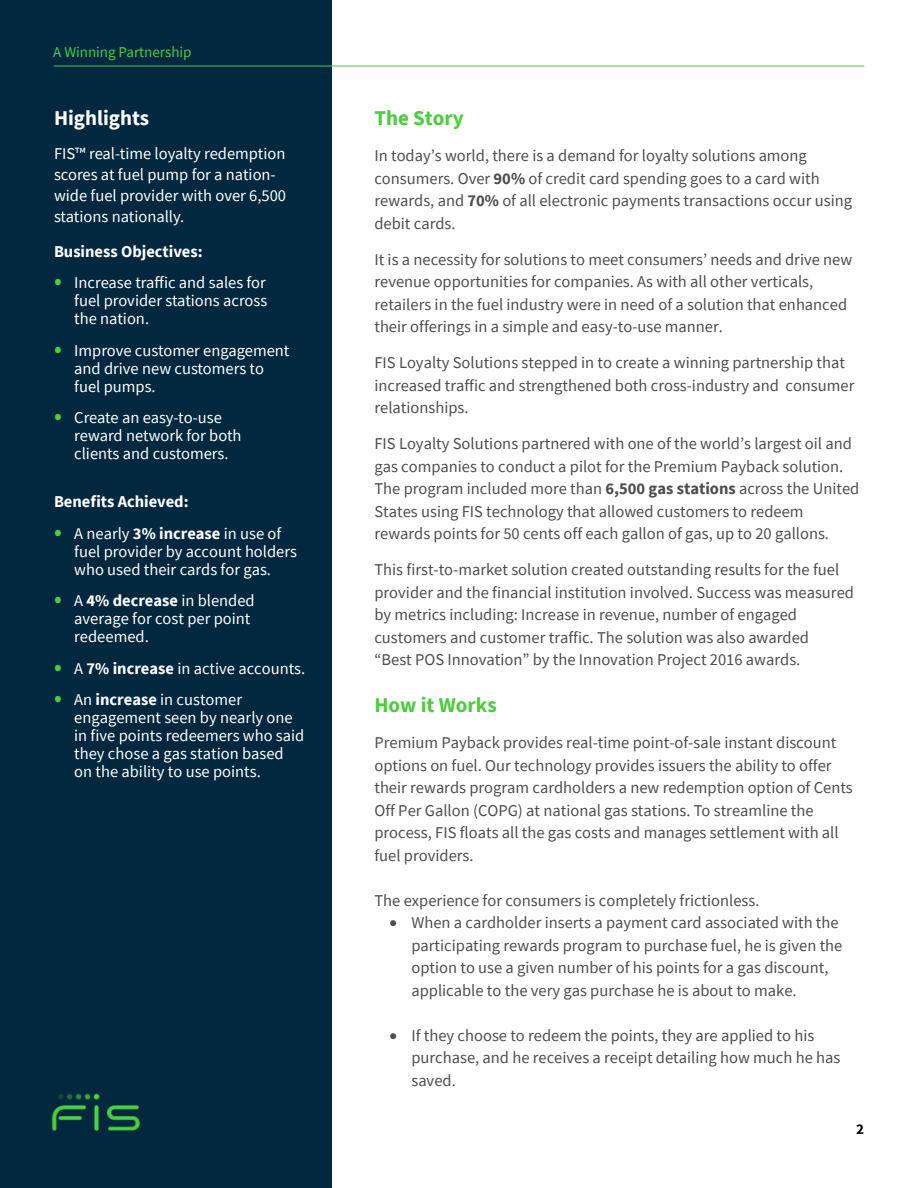
<style>
.page{position:relative;width:918px;height:1188px;background:#fff}
.page>*{position:absolute;margin:0;border:0;box-sizing:border-box;transform-origin:0 0}
.t1{font:700 21px "Source Sans Pro";color:#4bcd3e}
.t2{font:700 21px "Source Sans Pro";color:#fff}
.t3{font:16.5px/22.5px "Source Sans Pro";color:#4d4d4f}
.t4{font:16.5px/18px "Source Sans Pro";color:#fff}
.t5{font:700 16.5px "Source Sans Pro";color:#fff}
.t6{font:15px "Source Sans Pro";color:#4bcd3e}
.t7{font:700 15px "Source Sans Pro";color:#000}
.s1{font-weight:700;font-size:22.5px;color:#4bcd3e}
.s2{font-weight:700}
.s3{font-style:inherit}
</style>
<div class="page">
<div style="left:0;top:0;width:332px;height:1188px;background:#01283e"></div>
<hr style="left:54px;top:66px;width:810px;height:1px;background:#4bcd3e">
<img style="left:51px;top:1093px;width:89px;height:38px">
<p class="t6" style="left:53px;top:42px;width:140px">A Winning Partnership</p>
<p class="t2" style="left:54px;top:104px;width:97px">Highlights</p>
<p class="t4" style="left:54px;top:143px;width:234px;line-height:21px">FIS™ real-time loyalty redemption scores at fuel pump for a nation&shy;wide fuel provider with over 6,500 stations nationally.</p>
<p class="t5" style="left:54px;top:240px;width:150px">Business Objectives:</p>
<p class="t4" style="left:74px;top:274px;width:195px;text-align:justify;text-indent:-20px"><span class="s1">•</span> Increase traffic and sales for fuel provider stations across the nation.</p>
<p class="t4" style="left:74px;top:341px;width:217px;text-indent:-20px"><span class="s1">•</span> Improve customer engagement and drive new customers to fuel pumps.</p>
<p class="t4" style="left:74px;top:409px;width:169px;text-indent:-20px"><span class="s1">•</span> Create an easy-to-use reward network for both clients and customers.</p>
<p class="t5" style="left:54px;top:491px;width:136px">Benefits Achieved:</p>
<p class="t4" style="left:74px;top:524px;width:224px;text-indent:-20px"><span class="s1">•</span> A nearly <span class="s2">3% increase</span> in use of fuel provider by account holders who used their cards for gas.</p>
<p class="t4" style="left:74px;top:592px;width:182px;text-indent:-20px"><span class="s1">•</span> A <span class="s2">4% decrease</span> in blended average for cost per point redeemed.</p>
<p class="t4" style="left:54px;top:659px;width:253px"><span class="s1">•</span> A <span class="s2">7% increase</span> in active accounts.</p>
<p class="t4" style="left:74px;top:691px;width:232px;text-indent:-20px"><span class="s1">•</span> An <span class="s2">increase</span> in customer engagement seen by nearly one in five points redeemers who said they chose a gas station based on the ability to use points.</p>
<p class="t1" style="left:374px;top:104px;width:91px">The Story</p>
<p class="t3" style="left:374px;top:144px;width:479px">In today’s world, there is a demand for loyalty solutions among consumers. Over <span class="s2">90%</span> of credit card spending goes to a card with rewards, and <span class="s2">70%</span> of all electronic payments transactions occur using debit cards.</p>
<p class="t3" style="left:374px;top:248px;width:479px">It is a necessity for solutions to meet consumers’ needs and drive new revenue opportunities for companies. As with all other verticals, retailers in the fuel industry were in need of a solution that enhanced their offerings in a simple and easy-to-use manner.</p>
<p class="t3" style="left:374px;top:351px;width:482px">FIS Loyalty Solutions stepped in to create a winning partnership that increased traffic and strengthened both cross-industry and consumer relationships.</p>
<p class="t3" style="left:374px;top:432px;width:487px">FIS Loyalty Solutions partnered with one of the world’s largest oil and gas companies to conduct a pilot for the Premium Payback solution.<br>The program included more than <span class="s2">6,500 gas stations</span> across the United States using FIS technology that allowed customers to redeem rewards points for 50 cents off each gallon of gas, up to 20 gallons.</p>
<p class="t3" style="left:374px;top:558px;width:481px">This first-to-market solution created outstanding results for the fuel provider and the financial institution involved. Success was measured by metrics including: Increase in revenue, number of engaged customers and customer traffic. The solution was also awarded<br>“Best POS Innovation” by the Innovation Project 2016 awards.</p>
<p class="t1" style="left:374px;top:691px;width:124px">How it Works</p>
<p class="t3" style="left:374px;top:731px;width:480px">Premium Payback provides real-time point-of-sale instant discount options on fuel. Our technology provides issuers the ability to offer their rewards program cardholders a new redemption option of Cents Off Per Gallon (COPG) at national gas stations. To streamline the process, FIS floats all the gas costs and manages settlement with all fuel providers.</p>
<p class="t3" style="left:374px;top:889px;width:387px">The experience for consumers is completely frictionless.</p>
<p class="t3" style="left:411px;top:911px;width:433px;text-indent:-22px">• When a cardholder inserts a payment card associated with the participating rewards program to purchase fuel, he is given the option to use a given number of his points for a gas discount, applicable to the very gas purchase he is about to make.</p>
<p class="t3" style="left:411px;top:1024px;width:430px;text-indent:-22px">• If <span class="s3">t</span>he<span class="s3">y</span> choos<span class="s3">e</span> to redeem the points, they are applied to his purchase, and he receives a receipt detailing how much he has saved.</p>
<p class="t7" style="left:856px;top:1119px;width:9px">2</p>
</div>
